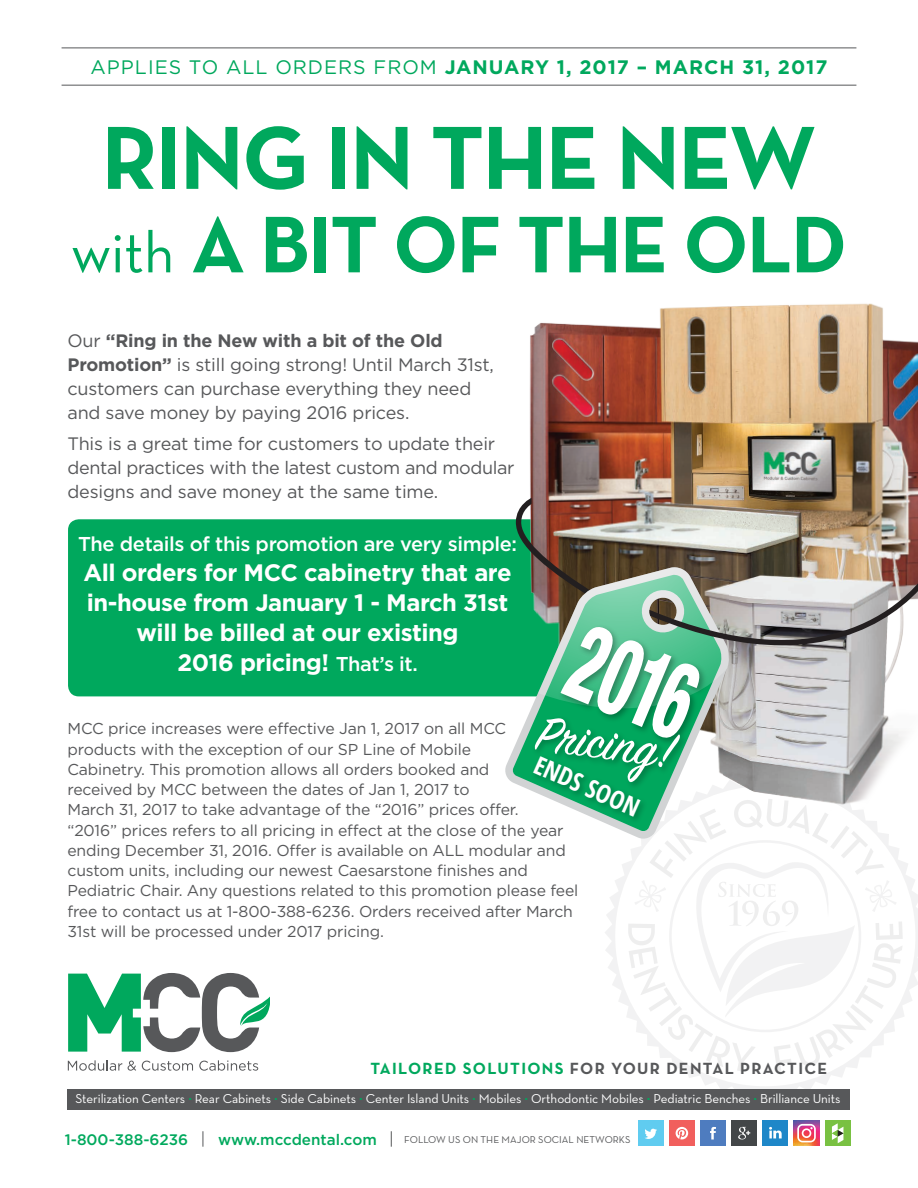
<style>
.page{position:relative;width:918px;height:1188px;background:#fff}
.page>*{position:absolute;margin:0;border:0;box-sizing:border-box;transform-origin:0 0}
.t1{font:800 condensed 108.15px "Helvetica Neue LT Std";color:#fff;scale:.61 1}
.t2{font:700 91.05px "Neutra Text";letter-spacing:-.02em;color:#00a85d}
.t3{font:700 81.6px "Neutra Text";letter-spacing:-.02em;color:#00a85d}
.t4{font:54px "Sign Painter House Script";color:#fff}
.t5{font:700 condensed 25.05px "Open Sans";color:#fff}
.t6{font:700 23.85px/30px "Gotham";letter-spacing:-.02em;color:#fff;text-align:center}
.t7{font:500 20.1px "Gotham";letter-spacing:-.02em;color:#fff}
.t8{font:700 19.5px "Gotham";letter-spacing:.05em;color:#00a85d}
.t9{font:18px/24px "Gotham";letter-spacing:-.01em;color:#57585a}
.t10{font:700 16.5px "Neutra Text";letter-spacing:.08em;color:#57585a}
.t11{font:15.75px/20.2px "Gotham";letter-spacing:-.01em;color:#57585a}
.t12{font:500 15.3px "Gotham";color:#00a95d}
.t13{font:13.05px "Neutra Text";letter-spacing:-.005em;color:#fff}
.t14{font:10.2px "Neutra Text";color:#57585a}
.s1{font-weight:400}
.s2{font-weight:400;font-size:58.8px}
.s3{font-weight:700}
.s4{font-weight:500;font-size:20.1px}
.s5{color:#00a85d}
.s6{font-weight:300;font-size:11.85px;color:#00a95d}
</style>
<div class="page">
<svg style="left:605px;top:862px;width:313px;height:235px"></svg>
<svg style="left:628px;top:824px;width:275px;height:249px"></svg>
<svg style="left:68px;top:1060px;width:54px;height:11px"></svg>
<svg style="left:128px;top:1061px;width:8px;height:10px"></svg>
<svg style="left:142px;top:1061px;width:51px;height:10px"></svg>
<svg style="left:199px;top:1060px;width:59px;height:11px"></svg>
<svg style="left:68px;top:973px;width:202px;height:79px"></svg>
<hr style="left:62px;top:85px;width:794px;height:1px;background:#57585a">
<hr style="left:62px;top:48px;width:794px;height:1px;background:#57585a">
<div style="left:68px;top:519px;width:550px;height:177px;background:#00a85d;border-radius:11px"></div>
<img style="left:529px;top:303px;width:389px;height:521px">
<svg style="left:503px;top:645px;width:227px;height:195px"></svg>
<svg style="left:512px;top:645px;width:210px;height:187px"></svg>
<svg style="left:515px;top:498px;width:214px;height:210px"></svg>
<img style="left:544px;top:604px;width:178px;height:171px">
<img style="left:526px;top:698px;width:166px;height:107px">
<img style="left:524px;top:747px;width:130px;height:87px">
<img style="left:649px;top:405px;width:269px;height:240px">
<div style="left:638px;top:1121px;width:25px;height:25px;background:#60ccf0"></div>
<svg style="left:645px;top:1129px;width:12px;height:10px"></svg>
<div style="left:669px;top:1121px;width:25px;height:25px;background:#f15f5d"></div>
<svg style="left:676px;top:1127px;width:12px;height:12px"></svg>
<div style="left:700px;top:1121px;width:26px;height:25px;background:#4e7cbf"></div>
<svg style="left:710px;top:1127px;width:6px;height:13px"></svg>
<div style="left:732px;top:1121px;width:25px;height:25px;background:#434648"></div>
<svg style="left:738px;top:1127px;width:12px;height:12px"></svg>
<div style="left:763px;top:1121px;width:25px;height:25px;background:#1e87c8"></div>
<svg style="left:769px;top:1127px;width:13px;height:11px"></svg>
<svg style="left:794px;top:1121px;width:25px;height:25px"></svg>
<svg style="left:797px;top:1124px;width:19px;height:18px"></svg>
<div style="left:825px;top:1121px;width:25px;height:25px;background:#79c142"></div>
<svg style="left:832px;top:1123px;width:11px;height:20px"></svg>
<svg style="left:203px;top:1131px;width:1px;height:16px"></svg>
<svg style="left:391px;top:1131px;width:1px;height:16px"></svg>
<div style="left:67px;top:1089px;width:782px;height:20px;background:#57585a"></div>
<p class="t8" style="left:91px;top:54px;width:738px"><span class="s1">APPLIES TO ALL ORDERS FROM</span> JANUARY 1, 2017 – MARCH 31, 2017</p>
<p class="t2" style="left:102px;top:101px;width:716px">RING IN THE NEW</p>
<p class="t3" style="left:71px;top:194px;width:777px"><span class="s2">with</span> A BIT OF THE OLD</p>
<p class="t9" style="left:68px;top:329px;width:428px">Our <span class="s3">“Ring in the New with a bit of the Old Promotion”</span> is still going strong! Until March 31st, customers can purchase everything they need and save money by paying 2016 prices.</p>
<p class="t9" style="left:68px;top:431px;width:449px">This is a great time for customers to update their dental practices with the latest custom and modular designs and save money at the same time.</p>
<p class="t7" style="left:78px;top:531px;width:440px">The details of this promotion are very simple:</p>
<p class="t6" style="left:84px;top:558px;width:430px">All orders for MCC cabinetry that are in-house from January 1 - March 31st will be billed at our existing<br>2016 pricing! <span class="s4">That’s it.</span></p>
<p class="t1" style="left:600px;top:595px;width:212px;rotate:23deg">2016</p>
<p class="t5" style="left:543px;top:747px;width:114px;rotate:24deg">ENDS SOON</p>
<p class="t4" style="left:542px;top:700px;width:140px;rotate:8deg">Pricing!</p>
<p class="t11" style="left:68px;top:718px;width:512px">MCC price increases were effective Jan 1, 2017 on all MCC products with the exception of our SP Line of Mobile<br>Cabinetry. This promotion allows all orders booked and<br>received by MCC between the dates of Jan 1, 2017 to<br>March 31, 2017 to take advantage of the “2016” prices offer.<br>“2016” prices refers to all pricing in effect at the close of the year ending December 31, 2016. Offer is available on ALL modular and custom units, including our newest Caesarstone finishes and Pediatric Chair. Any questions related to this promotion please feel free to contact us at 1-800-388-6236. Orders received after March 31st will be processed under 2017 pricing.</p>
<p class="t10" style="left:370px;top:1058px;width:459px"><span class="s5">TAILORED SOLUTIONS</span> FOR YOUR DENTAL PRACTICE</p>
<p class="t13" style="left:75px;top:1090px;width:767px">Sterilization Centers <span class="s6">•</span> Rear Cabinets <span class="s6">•</span> Side Cabinets <span class="s6">•</span> Center Island Units <span class="s6">•</span> Mobiles <span class="s6">•</span> Orthodontic Mobiles <span class="s6">•</span> Pediatric Benches <span class="s6">•</span> Brilliance Units</p>
<p class="t12" style="left:65px;top:1130px;width:125px">1-800-388-6236</p>
<p class="t12" style="left:218px;top:1130px;width:160px">www.mccdental.com</p>
<p class="t14" style="left:404px;top:1134px;width:228px">FOLLOW US ON THE MAJOR SOCIAL NETWORKS</p>
</div>
